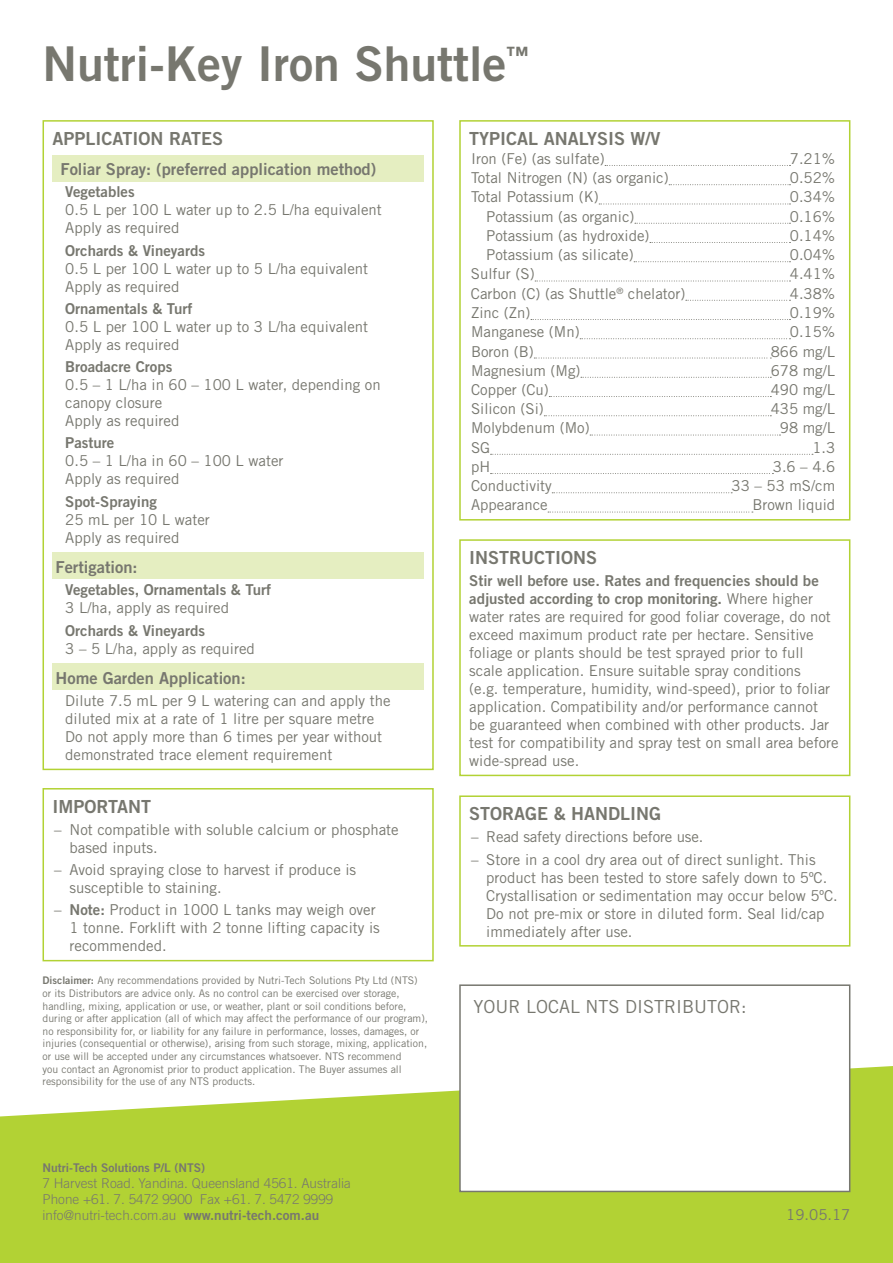
<style>
.page{position:relative;width:893px;height:1263px;background:#fff}
.page>*{position:absolute;margin:0;border:0;box-sizing:border-box;transform-origin:0 0}
.t1{font:48px "Trade Gothic Bold Two";color:#77776f}
.t2{font:18px "Trade Gothic Bold Two";color:#77776f}
.t3{font:18px "Trade Gothic";color:#77776f}
.t4{font:16.5px "Trade Gothic Bold Two";color:#77776f}
.t5{font:15px/18px "Trade Gothic";color:#77776f}
.t6{font:15px/18px "Trade Gothic Bold Two";color:#77776f}
.t7{font:300 13.5px/16.2px "Trade Gothic";color:#77776f}
.t8{font:12px "Trade Gothic Bold Two";color:#77776f}
.t9{font:10.5px/12.6px "Trade Gothic";color:#77776f}
.s1{font-family:"Trade Gothic Bold Two"}
.s2{font-family:"Trade Gothic Bold Two";font-weight:400}
.s3{font-family:"Trade Gothic"}
</style>
<div class="page">
<svg style="left:0;top:1066px;width:893px;height:197px;background:#bcd84f"></svg>
<div style="left:460px;top:985px;width:390px;height:206px;background:#fff"></div>
<div style="left:459px;top:984px;width:391px;height:208px;border:2px solid #77776f"></div>
<div style="left:459px;top:539px;width:391px;height:237px;border:2px solid #b2d234"></div>
<div style="left:459px;top:795px;width:391px;height:151px;border:2px solid #b2d234"></div>
<div style="left:43px;top:788px;width:391px;height:173px;border:2px solid #b2d234"></div>
<svg style="left:605px;top:165px;width:185px;height:1px"></svg>
<svg style="left:669px;top:184px;width:121px;height:1px"></svg>
<svg style="left:599px;top:204px;width:191px;height:1px"></svg>
<svg style="left:635px;top:223px;width:155px;height:1px"></svg>
<svg style="left:650px;top:242px;width:140px;height:1px"></svg>
<svg style="left:634px;top:261px;width:156px;height:1px"></svg>
<svg style="left:535px;top:281px;width:255px;height:1px"></svg>
<svg style="left:686px;top:300px;width:104px;height:1px"></svg>
<svg style="left:531px;top:319px;width:259px;height:1px"></svg>
<svg style="left:580px;top:338px;width:210px;height:1px"></svg>
<svg style="left:534px;top:358px;width:237px;height:1px"></svg>
<svg style="left:581px;top:377px;width:190px;height:1px"></svg>
<svg style="left:549px;top:396px;width:222px;height:1px"></svg>
<svg style="left:544px;top:415px;width:227px;height:1px"></svg>
<svg style="left:590px;top:435px;width:190px;height:1px"></svg>
<svg style="left:491px;top:454px;width:322px;height:1px"></svg>
<svg style="left:491px;top:473px;width:282px;height:1px"></svg>
<svg style="left:552px;top:492px;width:180px;height:1px"></svg>
<svg style="left:548px;top:512px;width:205px;height:1px"></svg>
<div style="left:459px;top:120px;width:391px;height:400px;border:2px solid #b2d234"></div>
<div style="left:53px;top:155px;width:371px;height:26px;background:#e5eec1"></div>
<div style="left:53px;top:553px;width:371px;height:26px;background:#e5eec1"></div>
<div style="left:53px;top:664px;width:371px;height:26px;background:#e5eec1"></div>
<div style="left:43px;top:120px;width:391px;height:650px;border:2px solid #b2d234"></div>
<h1 class="t1" style="left:43px;top:35px;width:488px">Nutri-Key Iron Shuttle<sup>™</sup></h1>
<p class="t2" style="left:53px;top:127px;width:172px">APPLICATION RATES</p>
<p class="t4" style="left:61px;top:159px;width:317px">Foliar Spray: (preferred application method)</p>
<p class="t6" style="left:65px;top:183px;width:71px">Vegetables</p>
<p class="t5" style="left:65px;top:201px;width:318px">0.5 L per 100 L water up to 2.5 L/ha equivalent<br>Apply as required</p>
<p class="t6" style="left:65px;top:241px;width:141px">Orchards &amp; Vineyards</p>
<p class="t5" style="left:65px;top:259px;width:304px">0.5 L per 100 L water up to 5 L/ha equivalent<br>Apply as required</p>
<p class="t6" style="left:65px;top:299px;width:129px">Ornamentals &amp; Turf</p>
<p class="t5" style="left:65px;top:317px;width:304px">0.5 L per 100 L water up to 3 L/ha equivalent<br>Apply as required</p>
<p class="t6" style="left:65px;top:357px;width:109px">Broadacre Crops</p>
<p class="t5" style="left:65px;top:376px;width:317px">0.5 – 1 L/ha in 60 – 100 L water, depending on canopy closure<br>Apply as required</p>
<p class="t6" style="left:65px;top:434px;width:51px">Pasture</p>
<p class="t5" style="left:65px;top:452px;width:220px">0.5 – 1 L/ha in 60 – 100 L water<br>Apply as required</p>
<p class="t6" style="left:65px;top:492px;width:93px">Spot-Spraying</p>
<p class="t5" style="left:65px;top:510px;width:146px">25 mL per 10 L water<br>Apply as required</p>
<p class="t4" style="left:56px;top:556px;width:84px">Fertigation:</p>
<p class="t6" style="left:65px;top:581px;width:207px">Vegetables, Ornamentals &amp; Turf</p>
<p class="t5" style="left:65px;top:599px;width:165px">3 L/ha, apply as required</p>
<p class="t6" style="left:65px;top:621px;width:141px">Orchards &amp; Vineyards</p>
<p class="t5" style="left:65px;top:639px;width:191px">3 – 5 L/ha, apply as required</p>
<p class="t4" style="left:56px;top:667px;width:192px">Home Garden Application:</p>
<p class="t5" style="left:65px;top:692px;width:327px">Dilute 7.5 mL per 9 L watering can and apply the diluted mix at a rate of 1 litre per square metre Do not apply more than 6 times per year without demonstrated trace element requirement</p>
<p class="t2" style="left:53px;top:795px;width:100px">IMPORTANT</p>
<p class="t5" style="left:70px;top:820px;width:331px;text-indent:-15px">– Not compatible with soluble calcium or phosphate based inputs.</p>
<p class="t5" style="left:70px;top:860px;width:288px;text-indent:-15px">– Avoid spraying close to harvest if produce is susceptible to staining.</p>
<p class="t5" style="left:70px;top:901px;width:312px;text-indent:-15px">– <span class="s1">Note:</span> Product in 1000 L tanks may weigh over<br>1 tonne. Forklift with 2 tonne lifting capacity is recommended.</p>
<p class="t9" style="left:43px;top:974px;width:387px"><span class="s1">Disclaimer:</span> Any recommendations provided by Nutri-Tech Solutions Pty Ltd (NTS) or its Distributors are advice only. As no control can be exercised over storage, handling, mixing, application or use, or weather, plant or soil conditions before, during or after application (all of which may affect the performance of our program), no responsibility for, or liability for any failure in performance, losses, damages, or injuries (consequential or otherwise), arising from such storage, mixing, application, or use will be accepted under any circumstances whatsoever. NTS recommend<br>you contact an Agronomist prior to product application. The Buyer assumes all responsibility for the use of any NTS products.</p>
<p class="t8" style="left:43px;top:1160px;width:164px">Nutri-Tech Solutions P/L (NTS)</p>
<p class="t7" style="left:43px;top:1175px;width:310px">7 Harvest Road. Yandina. Queensland 4561. Australia<br>Phone +61. 7. 5472 9900 Fax +61. 7. 5472 9999 info@nutri-tech.com.au <span class="s2">www.nutri-tech.com.au</span></p>
<p class="t2" style="left:469px;top:127px;width:193px">TYPICAL ANALYSIS W/V</p>
<p class="t5" style="left:471px;top:149px;width:135px">Iron (Fe) (as sulfate)</p>
<p class="t5" style="left:790px;top:149px;width:47px">7.21%</p>
<p class="t5" style="left:471px;top:169px;width:199px">Total Nitrogen (N) (as organic)</p>
<p class="t5" style="left:790px;top:169px;width:47px">0.52%</p>
<p class="t5" style="left:471px;top:188px;width:129px">Total Potassium (K)</p>
<p class="t5" style="left:790px;top:188px;width:47px">0.34%</p>
<p class="t5" style="left:486px;top:207px;width:150px">Potassium (as organic)</p>
<p class="t5" style="left:790px;top:207px;width:47px">0.16%</p>
<p class="t5" style="left:486px;top:226px;width:165px">Potassium (as hydroxide)</p>
<p class="t5" style="left:790px;top:226px;width:47px">0.14%</p>
<p class="t5" style="left:486px;top:246px;width:149px">Potassium (as silicate)</p>
<p class="t5" style="left:790px;top:246px;width:47px">0.04%</p>
<p class="t5" style="left:471px;top:265px;width:65px">Sulfur (S)</p>
<p class="t5" style="left:790px;top:265px;width:47px">4.41%</p>
<p class="t5" style="left:471px;top:284px;width:216px">Carbon (C) (as Shuttle<sup>®</sup> chelator)</p>
<p class="t5" style="left:790px;top:284px;width:47px">4.38%</p>
<p class="t5" style="left:471px;top:303px;width:61px">Zinc (Zn)</p>
<p class="t5" style="left:790px;top:303px;width:47px">0.19%</p>
<p class="t5" style="left:471px;top:323px;width:110px">Manganese (Mn)</p>
<p class="t5" style="left:790px;top:323px;width:47px">0.15%</p>
<p class="t5" style="left:471px;top:342px;width:64px">Boron (B)</p>
<p class="t5" style="left:771px;top:342px;width:66px">866 mg/L</p>
<p class="t5" style="left:471px;top:361px;width:111px">Magnesium (Mg)</p>
<p class="t5" style="left:771px;top:361px;width:66px">678 mg/L</p>
<p class="t5" style="left:471px;top:380px;width:79px">Copper (Cu)</p>
<p class="t5" style="left:771px;top:380px;width:66px">490 mg/L</p>
<p class="t5" style="left:471px;top:400px;width:74px">Silicon (Si)</p>
<p class="t5" style="left:771px;top:400px;width:66px">435 mg/L</p>
<p class="t5" style="left:471px;top:419px;width:120px">Molybdenum (Mo)</p>
<p class="t5" style="left:780px;top:419px;width:57px">98 mg/L</p>
<p class="t5" style="left:471px;top:438px;width:21px">SG</p>
<p class="t5" style="left:812px;top:438px;width:24px">1.3</p>
<p class="t5" style="left:471px;top:457px;width:21px">pH</p>
<p class="t5" style="left:773px;top:457px;width:64px">3.6 – 4.6</p>
<p class="t5" style="left:471px;top:477px;width:82px">Conductivity</p>
<p class="t5" style="left:732px;top:477px;width:105px">33 – 53 mS/cm</p>
<p class="t5" style="left:471px;top:496px;width:78px">Appearance</p>
<p class="t5" style="left:752px;top:496px;width:84px">Brown liquid</p>
<p class="t2" style="left:469px;top:546px;width:129px">INSTRUCTIONS</p>
<p class="t6" style="left:469px;top:571px;width:351px">Stir well before use. Rates and frequencies should be adjusted according to crop monitoring. <span class="s3">Where higher</span></p>
<p class="t5" style="left:469px;top:608px;width:371px">water rates are required for good foliar coverage, do not exceed maximum product rate per hectare. Sensitive foliage or plants should be test sprayed prior to full scale application. Ensure suitable spray conditions<br>(e.g. temperature, humidity, wind-speed), prior to foliar application. Compatibility and/or performance cannot<br>be guaranteed when combined with other products. Jar test for compatibility and spray test on small area before wide-spread use.</p>
<p class="t2" style="left:469px;top:802px;width:194px">STORAGE &amp; HANDLING</p>
<p class="t5" style="left:471px;top:828px;width:234px">– Read safety directions before use.</p>
<p class="t5" style="left:486px;top:850px;width:353px;text-indent:-15px">– Store in a cool dry area out of direct sunlight. This product has been tested to store safely down to 5ºC.<br>Crystallisation or sedimentation may occur below 5ºC.<br>Do not pre-mix or store in diluted form. Seal lid/cap immediately after use.</p>
<p class="t3" style="left:473px;top:995px;width:275px">YOUR LOCAL NTS DISTRIBUTOR:</p>
<p class="t5" style="left:786px;top:1206px;width:66px">19.05.17</p>
</div>
